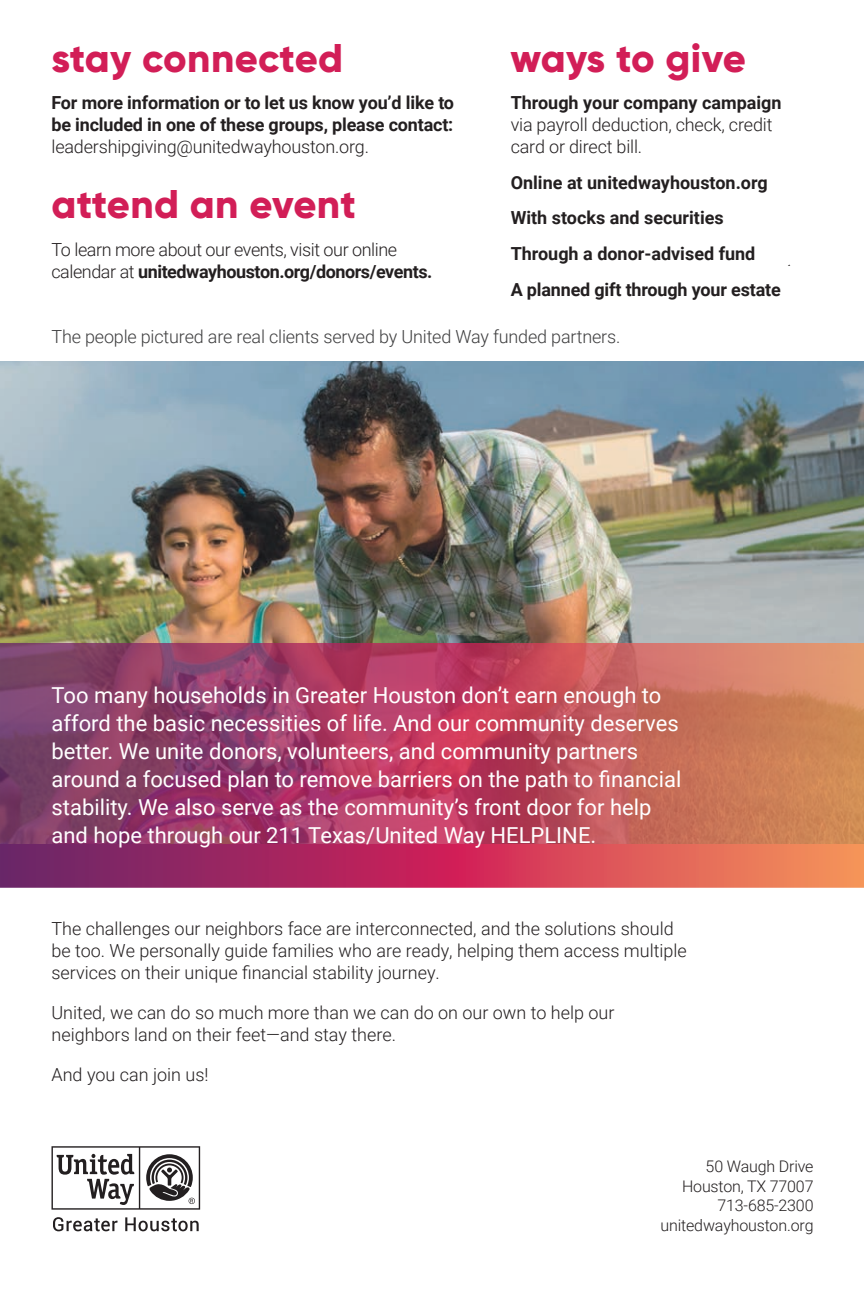
<style>
.page{position:relative;width:864px;height:1296px;background:#fff}
.page>*{position:absolute;margin:0;border:0;box-sizing:border-box;transform-origin:0 0}
.League__Title_28{font:800 40px "Gilroy";letter-spacing:.005em;color:#d21e57}
._2017_sub_1_no_gap{font:22px/28px "Roboto";color:#fff}
._2017_sub_1_no_gap-2{font:300 18px/22px "Roboto";color:#231f20}
._2017_Subhead_1_Roboto{font:700 18px/22px "Roboto";letter-spacing:-.01em;color:#231f20;text-align:justify}
._2017_Subhead_1_Roboto-2{font:300 18px/22px "Roboto";letter-spacing:-.01em;color:#231f20}
._2017_Roboto_8{font:300 18px "Roboto";letter-spacing:-.01em;color:#3e3e3f}
.body{font:300 16px/19.8px "Roboto";letter-spacing:-.01em;color:#231f20;text-align:right}
.s1{font-weight:300}
.s2{font-weight:700}
</style>
<div class="page">
<img style="left:0;top:361px;width:864px;height:283px">
<svg style="left:0;top:644px;width:864px;height:201px;background:#af5061"></svg>
<svg style="left:52px;top:1146px;width:148px;height:64px"></svg>
<svg style="left:53px;top:1217px;width:65px;height:14px"></svg>
<svg style="left:125px;top:1217px;width:74px;height:14px"></svg>
<svg style="left:0;top:845px;width:864px;height:42px;background:#bc405d"></svg>
<p class="League__Title_28" style="left:52px;top:33px;width:293px">stay connected</p>
<p class="_2017_Subhead_1_Roboto" style="left:52px;top:91px;width:404px">For more information or to let us know you’d like to be included in one of these groups, please contact: <span class="s1">leadershipgiving@unitedwayhouston.org.</span></p>
<p class="League__Title_28" style="left:52px;top:179px;width:306px">attend an event</p>
<p class="_2017_Subhead_1_Roboto-2" style="left:52px;top:238px;width:382px">To learn more about our events, visit our online calendar at <span class="s2">unitedwayhouston.org/donors/events.</span></p>
<p class="League__Title_28" style="left:511px;top:32px;width:237px">ways to give</p>
<p class="_2017_Subhead_1_Roboto-2" style="left:511px;top:91px;width:272px"><span class="s2">Through your company campaign </span>via payroll deduction, check, credit card or direct bill.</p>
<p class="_2017_Subhead_1_Roboto" style="left:511px;top:171px;width:259px">Online at unitedwayhouston.org</p>
<p class="_2017_Subhead_1_Roboto" style="left:511px;top:206px;width:215px">With stocks and securities</p>
<p class="_2017_Subhead_1_Roboto" style="left:511px;top:242px;width:246px">Through a donor-advised fund</p>
<p class="_2017_Subhead_1_Roboto" style="left:511px;top:278px;width:272px">A planned gift through your estate</p>
<p class="_2017_Roboto_8" style="left:52px;top:324px;width:570px">The people pictured are real clients served by United Way funded partners.</p>
<p class="_2017_sub_1_no_gap" style="left:52px;top:680px;width:631px">Too many households in Greater Houston don’t earn enough to afford the basic necessities of life. And our community deserves better. We unite donors, volunteers, and community partners around a focused plan to remove barriers on the path to financial stability. We also serve as the community’s front door for help and hope through our 211 Texas/United Way HELPLINE.</p>
<p class="_2017_sub_1_no_gap-2" style="left:52px;top:917px;width:637px">The challenges our neighbors face are interconnected, and the solutions should be too. We personally guide families who are ready, helping them access multiple services on their unique financial stability journey.</p>
<p class="_2017_sub_1_no_gap-2" style="left:52px;top:1001px;width:565px">United, we can do so much more than we can do on our own to help our neighbors land on their feet—and stay there.</p>
<p class="_2017_sub_1_no_gap-2" style="left:52px;top:1063px;width:159px">And you can join us!</p>
<p class="body" style="left:682px;top:1156px;width:133px">50 Waugh Drive<br>Houston, TX 77007</p>
<p class="body" style="left:718px;top:1195px;width:98px">713-685-2300</p>
<p class="body" style="left:661px;top:1215px;width:155px">unitedwayhouston.org</p>
</div>
